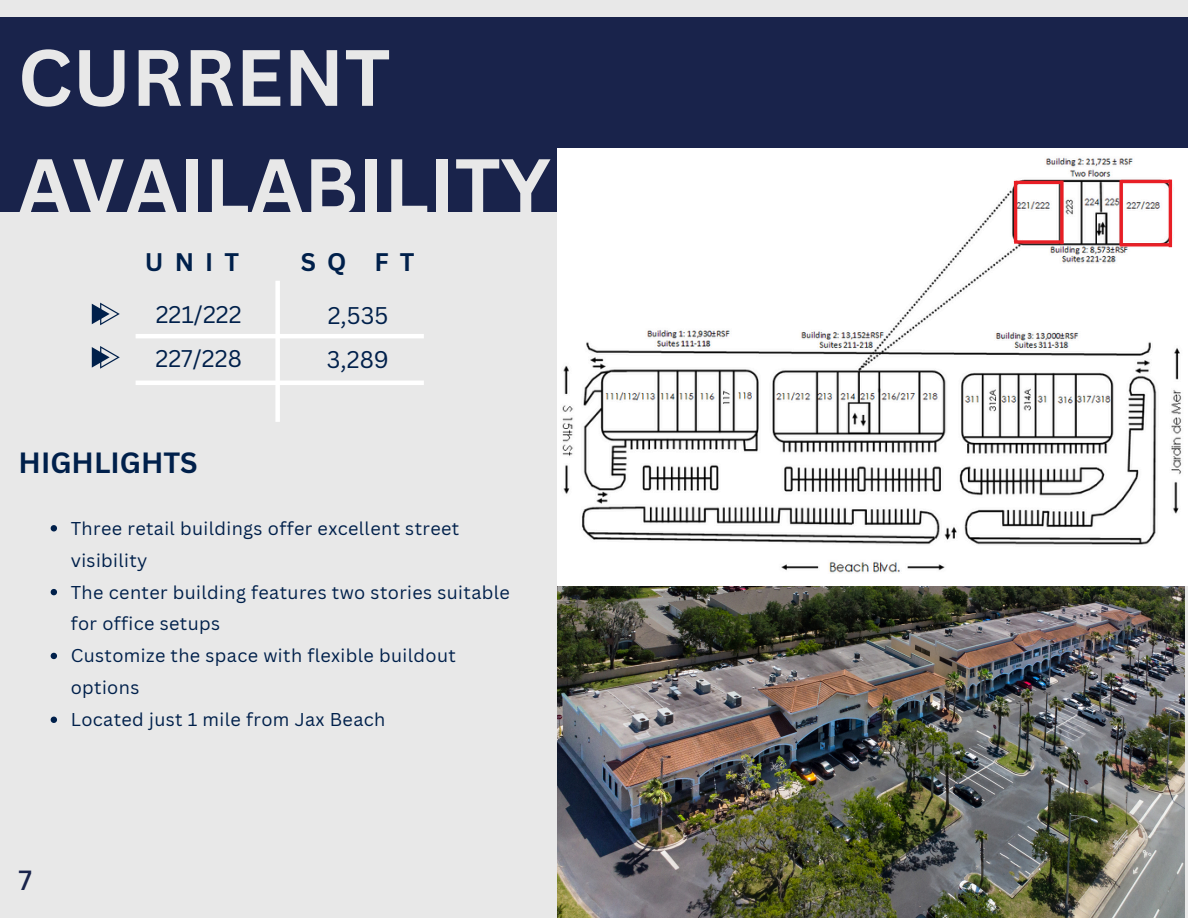
<style>
.page{position:relative;width:1188px;height:918px;background:#e8e8e8}
.page>*{position:absolute;margin:0;border:0;box-sizing:border-box;transform-origin:0 0}
.t1{font:700 78px/109.2px "Canva Sans";color:#e8e8e8}
.t2{font:700 28.5px "Canva Sans";color:#00204b}
.t3{font:500 27px "Canva Sans";color:#19234b}
.t4{font:700 24.75px "Canva Sans";letter-spacing:.445em;color:#00204b}
.t5{font:23.55px "Canva Sans";color:#00204b}
.t6{font:18px/32px "Canva Sans";letter-spacing:.02em;color:#00204b}
</style>
<div class="page">
<div style="left:0;top:18px;width:1188px;height:194px;background:#19234b"></div>
<img style="left:558px;top:585px;width:627px;height:333px">
<svg style="left:51px;top:525px;width:6px;height:6px"></svg>
<svg style="left:51px;top:589px;width:6px;height:6px"></svg>
<svg style="left:51px;top:653px;width:6px;height:6px"></svg>
<svg style="left:51px;top:717px;width:6px;height:6px"></svg>
<div style="left:275px;top:281px;width:5px;height:141px;background:#fff"></div>
<svg style="left:92px;top:303px;width:28px;height:22px"></svg>
<svg style="left:92px;top:346px;width:28px;height:22px"></svg>
<hr style="left:136px;top:334px;width:288px;height:4px;background:#fff">
<hr style="left:136px;top:381px;width:288px;height:4px;background:#fff">
<img style="left:558px;top:149px;width:630px;height:436px">
<hr style="left:1016px;top:181px;width:46px;height:3px;background:#e81e25">
<svg style="left:1014px;top:240px;width:46px;height:4px"></svg>
<hr style="left:1014px;top:181px;width:3px;height:61px;background:#e81e25">
<svg style="left:1060px;top:181px;width:4px;height:63px"></svg>
<hr style="left:1121px;top:180px;width:49px;height:3px;background:#e81e25">
<hr style="left:1120px;top:243px;width:52px;height:3px;background:#e81e25">
<hr style="left:1120px;top:180px;width:3px;height:65px;background:#e81e25">
<hr style="left:1169px;top:180px;width:3px;height:67px;background:#e81e25">
<h1 class="t1" style="left:18px;top:21px;width:535px">CURRENT<br>AVAILABILITY</h1>
<p class="t4" style="left:145px;top:244px;width:96px">UNIT</p>
<p class="t4" style="left:301px;top:244px;width:115px">SQ FT</p>
<p class="t5" style="left:156px;top:298px;width:87px">221/222</p>
<p class="t5" style="left:156px;top:341px;width:88px">227/228</p>
<p class="t2" style="left:19px;top:443px;width:181px">HIGHLIGHTS</p>
<p class="t5" style="left:328px;top:299px;width:62px">2,535</p>
<h2 class="t5" style="left:327px;top:343px;width:63px">3,289</h2>
<p class="t6" style="left:71px;top:512px;width:390px">Three retail buildings offer excellent street visibility</p>
<h4 class="t6" style="left:71px;top:576px;width:441px">The center building features two stories suitable for office setups</h4>
<p class="t6" style="left:71px;top:639px;width:387px">Customize the space with flexible buildout options</p>
<h4 class="t6" style="left:71px;top:703px;width:316px">Located just 1 mile from Jax Beach</h4>
<p class="t3" style="left:19px;top:861px;width:15px">7</p>
</div>
